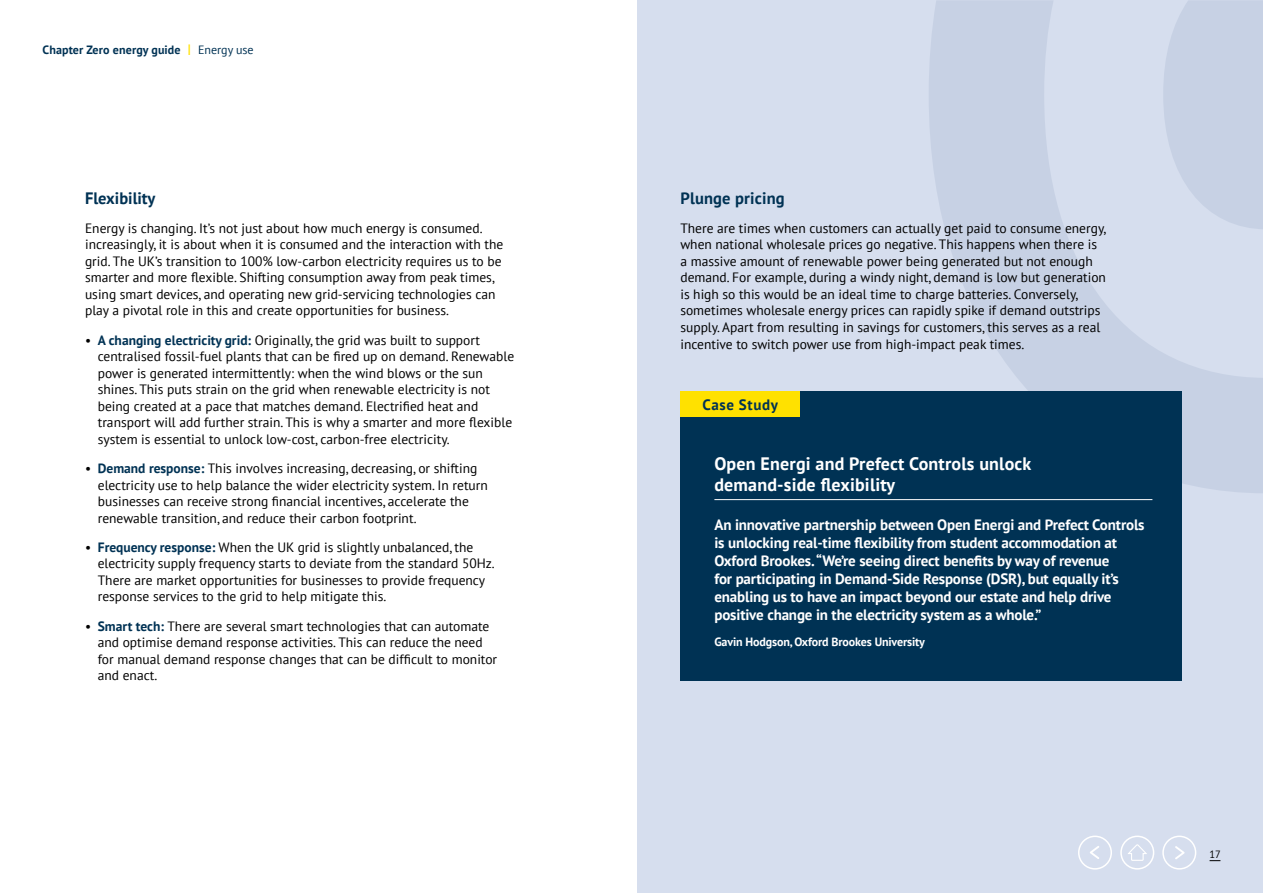
<style>
.page{position:relative;width:1263px;height:893px;background:#fff}
.page>*{position:absolute;margin:0;border:0;box-sizing:border-box;transform-origin:0 0}
.t1{font:700 18px/21px "PT Sans";letter-spacing:.01em;color:#fff}
.t2{font:700 16.5px "PT Sans";letter-spacing:.01em;color:#003254}
.t3{font:700 15px/18px "PT Sans";letter-spacing:-.01em;color:#fff}
.t4{font:700 15px "PT Sans";letter-spacing:.04em;color:#003254}
.t5{font:13.5px/16.5px "PT Sans";color:#000}
.t6{font:700 12px "PT Sans";letter-spacing:-.01em;color:#fff}
.t7{font:700 12px "PT Sans";letter-spacing:.01em;color:#003254}
.t8{font:10.5px "PT Sans";color:#000}
.s1{font-weight:400;font-size:15px;color:#ffe100}
.s2{font-weight:400}
.s3{font-weight:700;color:#003254}
</style>
<div class="page">
<div style="left:638px;top:0;width:625px;height:893px;background:#d6deee"></div>
<svg style="left:929px;top:1px;width:334px;height:492px;fill:#c7d1e4"></svg>
<div style="left:680px;top:391px;width:502px;height:289px;background:#003254"></div>
<hr style="left:714px;top:499px;width:438px;height:1px;background:#fff">
<div style="left:680px;top:391px;width:119px;height:26px;background:#ffe100"></div>
<svg style="left:1090px;top:846px;width:9px;height:13px"></svg>
<div style="left:1078px;top:836px;width:34px;height:34px;border:1px solid #fff;border-radius:50%"></div>
<svg style="left:1128px;top:844px;width:18px;height:23px"></svg>
<div style="left:1120px;top:836px;width:34px;height:34px;border:2px solid #fff;border-radius:50%"></div>
<svg style="left:1175px;top:846px;width:10px;height:13px"></svg>
<div style="left:1162px;top:836px;width:34px;height:34px;border:1px solid #fff;border-radius:50%"></div>
<p class="t7" style="left:43px;top:44px;width:213px">Chapter Zero energy guide <span class="s1">I</span> <span class="s2">Energy use</span></p>
<p class="t2" style="left:85px;top:191px;width:72px">Flexibility</p>
<p class="t5" style="left:85px;top:220px;width:420px">Energy is changing. It’s not just about how much energy is consumed. increasingly, it is about when it is consumed and the interaction with the grid. The UK’s transition to 100% low-carbon electricity requires us to be smarter and more flexible. Shifting consumption away from peak times, using smart devices, and operating new grid-servicing technologies can play a pivotal role in this and create opportunities for business.</p>
<p class="t5" style="left:98px;top:333px;width:418px;text-indent:-13px">• <span class="s3">A changing electricity grid:</span> Originally, the grid was built to support centralised fossil-fuel plants that can be fired up on demand. Renewable power is generated intermittently: when the wind blows or the sun shines. This puts strain on the grid when renewable electricity is not being created at a pace that matches demand. Electrified heat and transport will add further strain. This is why a smarter and more flexible system is essential to unlock low-cost, carbon-free electricity.</p>
<p class="t5" style="left:98px;top:461px;width:391px;text-indent:-13px">• <span class="s3">Demand response:</span> This involves increasing, decreasing, or shifting electricity use to help balance the wider electricity system. In return businesses can receive strong financial incentives, accelerate the renewable transition, and reduce their carbon footprint.</p>
<p class="t5" style="left:98px;top:540px;width:398px;text-indent:-13px">• <span class="s3">Frequency response:</span> When the UK grid is slightly unbalanced, the electricity supply frequency starts to deviate from the standard 50Hz.<br>There are market opportunities for businesses to provide frequency response services to the grid to help mitigate this.</p>
<p class="t5" style="left:98px;top:618px;width:401px;text-indent:-13px">• <span class="s3">Smart tech:</span> There are several smart technologies that can automate and optimise demand response activities. This can reduce the need for manual demand response changes that can be difficult to monitor and enact.</p>
<p class="t2" style="left:680px;top:191px;width:106px">Plunge pricing</p>
<p class="t5" style="left:680px;top:221px;width:427px">There are times when customers can actually get paid to consume energy, when national wholesale prices go negative. This happens when there is a massive amount of renewable power being generated but not enough demand. For example, during a windy night, demand is low but generation is high so this would be an ideal time to charge batteries. Conversely, sometimes wholesale energy prices can rapidly spike if demand outstrips supply. Apart from resulting in savings for customers, this serves as a real incentive to switch power use from high-impact peak times.</p>
<p class="t4" style="left:702px;top:398px;width:77px">Case Study</p>
<h1 class="t1" style="left:714px;top:454px;width:318px">Open Energi and Prefect Controls unlock demand-side flexibility</h1>
<p class="t3" style="left:714px;top:517px;width:432px">An innovative partnership between Open Energi and Prefect Controls is unlocking real-time flexibility from student accommodation at Oxford Brookes. “We’re seeing direct benefits by way of revenue<br>for participating in Demand-Side Response (DSR), but equally it’s enabling us to have an impact beyond our estate and help drive positive change in the electricity system as a whole.”</p>
<p class="t6" style="left:714px;top:637px;width:212px">Gavin Hodgson, Oxford Brookes University</p>
<p class="t8" style="left:1209px;top:850px;width:13px">17</p>
</div>
